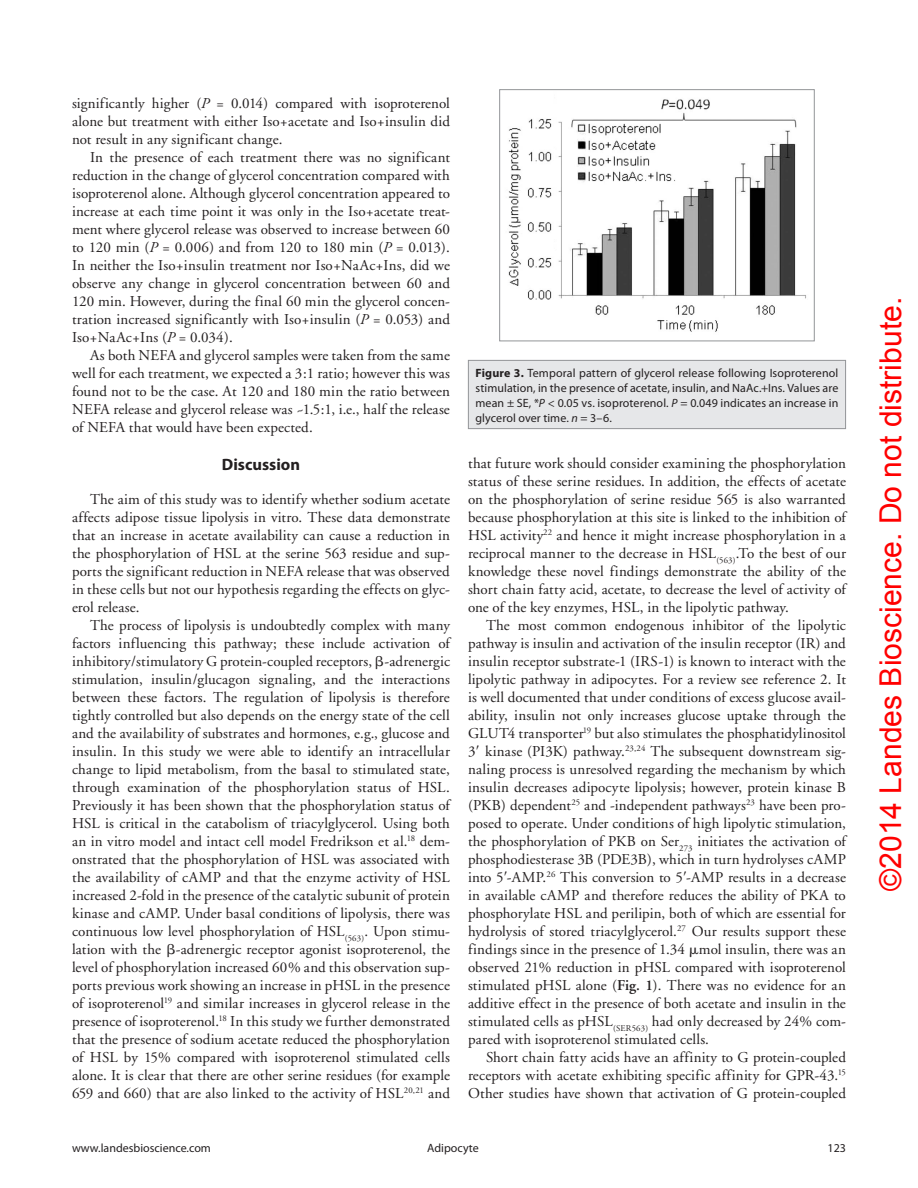
<style>
.page{position:relative;width:918px;height:1188px;background:#fff}
.page>*{position:absolute;margin:0;border:0;box-sizing:border-box;transform-origin:0 0}
.t1{font:30.15px "Arial";color:#f00}
.t2{font:700 16.5px "Myriad Pro";color:#231f20}
.t3{font:15px/18px "Adobe Garamond";letter-spacing:.01em;color:#231f20;text-align:justify}
.t4{font:12px/15px "Myriad Pro";letter-spacing:.005em;color:#231f20;text-align:justify}
.s1{font-style:italic}
.s2{font-family:"Universal Std Greekw Math Pi"}
.s3{font-weight:700}
.s4{font-weight:600}
</style>
<div class="page">
<img style="left:508px;top:99px;width:298px;height:233px">
<div style="left:499px;top:89px;width:316px;height:252px;border:1px solid #939598"></div>
<div style="left:468px;top:360px;width:378px;height:69px;background:#e6e7e9"></div>
<div style="left:468px;top:360px;width:378px;height:69px;border:1px solid #939598"></div>
<p class="t3" style="left:72px;top:95px;width:379px">significantly higher (<span class="s1">P</span> = 0.014) compared with isoproterenol alone but treatment with either Iso+acetate and Iso+insulin did not result in any significant change.</p>
<p class="t3" style="left:72px;top:149px;width:380px;text-indent:18px">In the presence of each treatment there was no significant reduction in the change of glycerol concentration compared with isoproterenol alone. Although glycerol concentration appeared to increase at each time point it was only in the Iso+acetate treat&shy;ment where glycerol release was observed to increase between 60 to 120 min (<span class="s1">P</span> = 0.006) and from 120 to 180 min (<span class="s1">P</span> = 0.013).<br>In neither the Iso+insulin treatment nor Iso+NaAc+Ins, did we observe any change in glycerol concentration between 60 and 120 min. However, during the final 60 min the glycerol concen&shy;tration increased significantly with Iso+insulin (<span class="s1">P</span> = 0.053) and Iso+NaAc+Ins (<span class="s1">P</span> = 0.034).</p>
<p class="t3" style="left:72px;top:347px;width:380px;text-indent:18px">As both NEFA and glycerol samples were taken from the same well for each treatment, we expected a 3:1 ratio; however this was found not to be the case. At 120 and 180 min the ratio between NEFA release and glycerol release was ~1.5:1, i.e., half the release of NEFA that would have been expected.</p>
<p class="t2" style="left:222px;top:454px;width:80px">Discussion</p>
<p class="t3" style="left:72px;top:491px;width:379px;text-indent:18px">The aim of this study was to identify whether sodium acetate affects adipose tissue lipolysis in vitro. These data demonstrate that an increase in acetate availability can cause a reduction in the phosphorylation of HSL at the serine 563 residue and sup&shy;ports the significant reduction in NEFA release that was observed in these cells but not our hypothesis regarding the effects on glyc&shy;erol release.</p>
<p class="t3" style="left:72px;top:617px;width:380px;text-indent:18px">The process of lipolysis is undoubtedly complex with many factors influencing this pathway; these include activation of inhibitory/stimulatory G protein-coupled receptors, <span class="s2">β</span>-adrenergic stimulation, insulin/glucagon signaling, and the interactions between these factors. The regulation of lipolysis is therefore tightly controlled but also depends on the energy state of the cell and the availability of substrates and hormones, e.g., glucose and insulin. In this study we were able to identify an intracellular change to lipid metabolism, from the basal to stimulated state, through examination of the phosphorylation status of HSL.<br>Previously it has been shown that the phosphorylation status of HSL is critical in the catabolism of triacylglycerol. Using both an in vitro model and intact cell model Fredrikson et al.<sup>18</sup> dem&shy;onstrated that the phosphorylation of HSL was associated with the availability of cAMP and that the enzyme activity of HSL increased 2-fold in the presence of the catalytic subunit of protein kinase and cAMP. Under basal conditions of lipolysis, there was continuous low level phosphorylation of HSL<sub>(563)</sub>. Upon stimu&shy;lation with the <span class="s2">β</span>-adrenergic receptor agonist isoproterenol, the level of phosphorylation increased 60% and this observation sup&shy;ports previous work showing an increase in pHSL in the presence of isoproterenol<sup>19</sup> and similar increases in glycerol release in the presence of isoproterenol.<sup>18</sup> In this study we further demonstrated that the presence of sodium acetate reduced the phosphorylation of HSL by 15% compared with isoproterenol stimulated cells alone. It is clear that there are other serine residues (for example 659 and 660) that are also linked to the activity of HSL<sup>20,21</sup> and</p>
<p class="t4" style="left:475px;top:365px;width:364px"><span class="s3">Figure 3.</span> Temporal pattern of glycerol release following Isoproterenol stimulation, in the presence of acetate, insulin, and NaAc.+Ins. Values are mean ± SE, *<span class="s1">P</span> &lt; 0.05 vs. isoproterenol. <span class="s1">P</span> = 0.049 indicates an increase in glycerol over time. <span class="s1">n</span> = 3–6.</p>
<p class="t3" style="left:468px;top:455px;width:380px">that future work should consider examining the phosphorylation status of these serine residues. In addition, the effects of acetate on the phosphorylation of serine residue 565 is also warranted because phosphorylation at this site is linked to the inhibition of HSL activity<sup>22</sup> and hence it might increase phosphorylation in a reciprocal manner to the decrease in HSL<sub>(563)</sub>.To the best of our knowledge these novel findings demonstrate the ability of the short chain fatty acid, acetate, to decrease the level of activity of one of the key enzymes, HSL, in the lipolytic pathway.</p>
<p class="t3" style="left:468px;top:617px;width:380px;text-indent:18px">The most common endogenous inhibitor of the lipolytic pathway is insulin and activation of the insulin receptor (IR) and insulin receptor substrate-1 (IRS-1) is known to interact with the lipolytic pathway in adipocytes. For a review see reference 2. It is well documented that under conditions of excess glucose avail&shy;ability, insulin not only increases glucose uptake through the GLUT4 transporter<sup>19</sup> but also stimulates the phosphatidylinositol 3<span class="s2">′</span> kinase (PI3K) pathway.<sup>23,24</sup> The subsequent downstream sig&shy;naling process is unresolved regarding the mechanism by which insulin decreases adipocyte lipolysis; however, protein kinase B (PKB) dependent<sup>25</sup> and -independent pathways<sup>23</sup> have been pro&shy;posed to operate. Under conditions of high lipolytic stimulation, the phosphorylation of PKB on Ser<sub>273</sub> initiates the activation of phosphodiesterase 3B (PDE3B), which in turn hydrolyses cAMP into 5<span class="s2">′</span>-AMP.<sup>26</sup> This conversion to 5<span class="s2">′</span>-AMP results in a decrease in available cAMP and therefore reduces the ability of PKA to phosphorylate HSL and perilipin, both of which are essential for hydrolysis of stored triacylglycerol.<sup>27</sup> Our results support these findings since in the presence of 1.34 <span class="s2">μ</span>mol insulin, there was an observed 21% reduction in pHSL compared with isoproterenol stimulated pHSL alone (<span class="s4">Fig. 1</span>). There was no evidence for an additive effect in the presence of both acetate and insulin in the stimulated cells as pHSL<sub>(SER563)</sub> had only decreased by 24% com&shy;pared with isoproterenol stimulated cells.</p>
<p class="t3" style="left:468px;top:1049px;width:379px;text-indent:18px">Short chain fatty acids have an affinity to G protein-coupled receptors with acetate exhibiting specific affinity for GPR-43.<sup>15<br></sup>Other studies have shown that activation of G protein-coupled</p>
<p class="t4" style="left:72px;top:1140px;width:140px">www.landesbioscience.com</p>
<p class="t4" style="left:427px;top:1140px;width:53px">Adipocyte</p>
<p class="t4" style="left:828px;top:1140px;width:20px">123</p>
<h1 class="t1" style="left:871px;top:891px;width:595px;rotate:-90deg">©2014 Landes Bioscience. Do not distribute.</h1>
</div>
